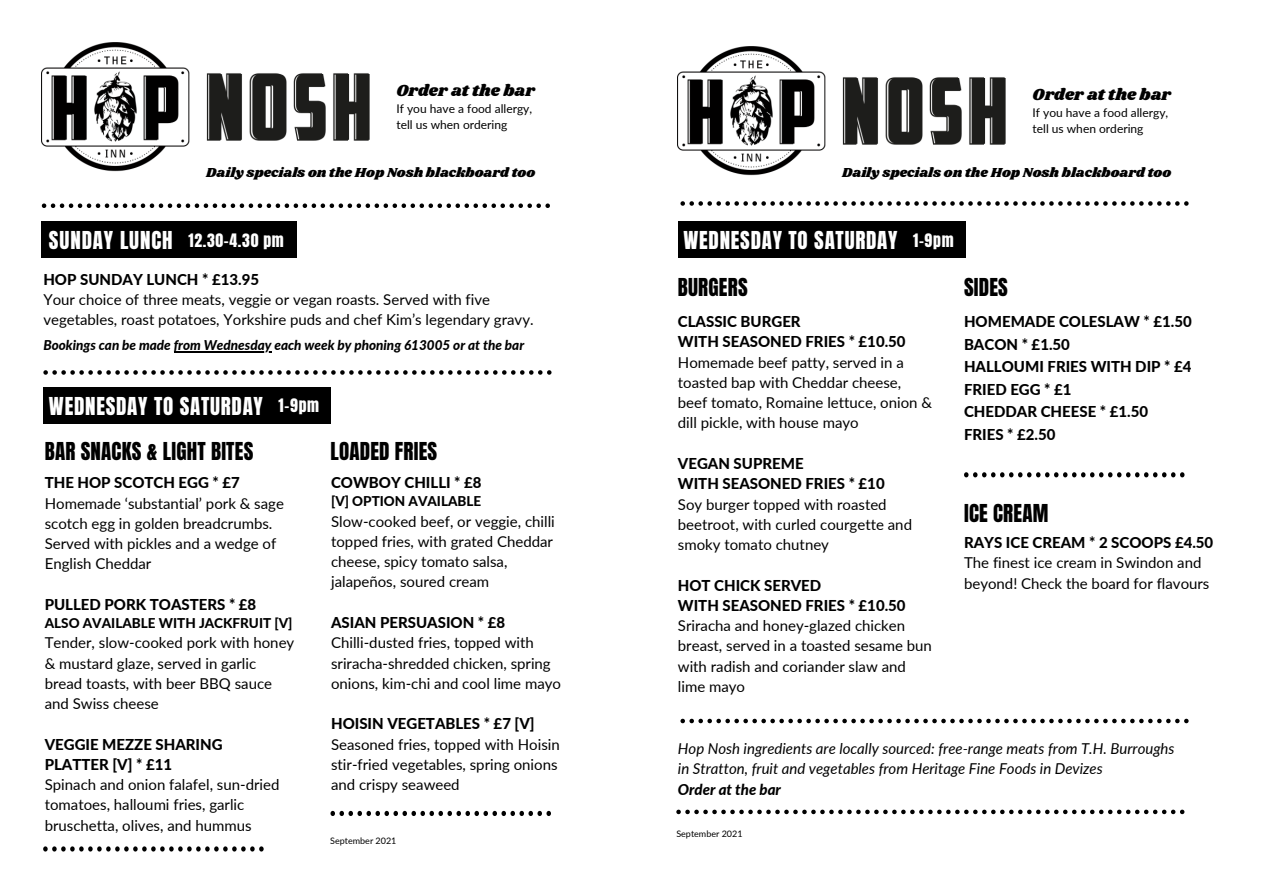
<style>
.page{position:relative;width:1263px;height:894px;background:#fff}
.page>*{position:absolute;margin:0;border:0;box-sizing:border-box;transform-origin:0 0}
.t1{font:21px "Anton";letter-spacing:.01em;color:#000}
.t2{font:21px "Anton";letter-spacing:.035em;color:#fff}
.t3{font:16.5px "Shrikhand";color:#000}
.t4{font:15.75px "Anton";letter-spacing:.04em;color:#fff}
.t5{font:15px/20.2px "Lato";color:#000}
.t6{font:800 15px "Lato";color:#000}
.t7{font:italic 15px "Lato";color:#000}
.t8{font:italic 800 15px "Lato";color:#000}
.t9{font:13.5px "Shrikhand";color:#000}
.t10{font:italic 800 13.5px "Lato";color:#000}
.t11{font:800 13.5px "Lato";color:#000}
.t12{font:12px "Lato";color:#000}
.t13{font:9px "Lato";color:#000}
</style>
<div class="page">
<svg style="left:330px;top:810px;width:221px;height:5px"></svg>
<svg style="left:43px;top:370px;width:508px;height:4px"></svg>
<svg style="left:680px;top:718px;width:509px;height:5px"></svg>
<svg style="left:676px;top:809px;width:508px;height:4px"></svg>
<svg style="left:42px;top:203px;width:508px;height:5px"></svg>
<svg style="left:680px;top:201px;width:509px;height:5px"></svg>
<svg style="left:964px;top:472px;width:220px;height:5px"></svg>
<svg style="left:43px;top:846px;width:221px;height:5px"></svg>
<img style="left:41px;top:42px;width:329px;height:130px">
<img style="left:677px;top:46px;width:329px;height:130px">
<hr style="left:174px;top:351px;width:98px;height:1px;background:#000">
<div style="left:42px;top:221px;width:255px;height:36px;background:#000"></div>
<div style="left:43px;top:387px;width:288px;height:36px;background:#000"></div>
<div style="left:678px;top:221px;width:288px;height:36px;background:#000"></div>
<p class="t3" style="left:396px;top:79px;width:140px">Order at the bar</p>
<p class="t12" style="left:396px;top:101px;width:137px">If you have a food allergy,</p>
<p class="t12" style="left:396px;top:117px;width:112px">tell us when ordering</p>
<p class="t3" style="left:1032px;top:83px;width:140px">Order at the bar</p>
<p class="t12" style="left:1032px;top:105px;width:137px">If you have a food allergy,</p>
<p class="t12" style="left:1032px;top:121px;width:112px">tell us when ordering</p>
<p class="t9" style="left:206px;top:163px;width:331px">Daily specials on the Hop Nosh blackboard too</p>
<p class="t9" style="left:842px;top:163px;width:331px">Daily specials on the Hop Nosh blackboard too</p>
<p class="t2" style="left:49px;top:225px;width:125px">SUNDAY LUNCH</p>
<p class="t4" style="left:188px;top:229px;width:97px">12.30–4.30 pm</p>
<p class="t6" style="left:43px;top:270px;width:217px">HOP SUNDAY LUNCH * £13.95</p>
<p class="t5" style="left:43px;top:289px;width:492px">Your choice of three meats, veggie or vegan roasts. Served with five vegetables, roast potatoes, Yorkshire puds and chef Kim’s legendary gravy.</p>
<p class="t10" style="left:43px;top:337px;width:482px">Bookings can be made from Wednesday each week by phoning 613005 or at the bar</p>
<p class="t2" style="left:49px;top:391px;width:216px">WEDNESDAY TO SATURDAY</p>
<p class="t4" style="left:279px;top:394px;width:42px">1–9pm</p>
<p class="t1" style="left:45px;top:436px;width:210px">BAR SNACKS &amp; LIGHT BITES</p>
<p class="t1" style="left:330px;top:436px;width:108px">LOADED FRIES</p>
<p class="t6" style="left:45px;top:473px;width:197px">THE HOP SCOTCH EGG * £7</p>
<p class="t5" style="left:45px;top:492px;width:241px">Homemade ‘substantial’ pork &amp; sage scotch egg in golden breadcrumbs.<br>Served with pickles and a wedge of<br>English Cheddar</p>
<p class="t6" style="left:45px;top:595px;width:213px">PULLED PORK TOASTERS * £8</p>
<p class="t11" style="left:45px;top:614px;width:249px">ALSO AVAILABLE WITH JACKFRUIT [V]</p>
<p class="t5" style="left:45px;top:632px;width:251px">Tender, slow-cooked pork with honey &amp; mustard glaze, served in garlic</p>
<p class="t5" style="left:45px;top:672px;width:229px">bread toasts, with beer BBQ sauce</p>
<p class="t5" style="left:45px;top:693px;width:116px">and Swiss cheese</p>
<p class="t6" style="left:45px;top:734px;width:179px">VEGGIE MEZZE SHARING</p>
<p class="t6" style="left:45px;top:754px;width:129px">PLATTER [V] * £11</p>
<p class="t5" style="left:45px;top:774px;width:236px">Spinach and onion falafel, sun-dried tomatoes, halloumi fries, garlic bruschetta, olives, and hummus</p>
<p class="t6" style="left:331px;top:473px;width:152px">COWBOY CHILLI * £8</p>
<p class="t11" style="left:331px;top:493px;width:152px">[V] OPTION AVAILABLE</p>
<p class="t5" style="left:331px;top:510px;width:225px;text-align:justify">Slow-cooked beef, or veggie, chilli topped fries, with grated Cheddar cheese, spicy tomato salsa,</p>
<p class="t5" style="left:331px;top:571px;width:160px">jalapeños, soured cream</p>
<p class="t6" style="left:331px;top:613px;width:176px">ASIAN PERSUASION * £8</p>
<p class="t5" style="left:331px;top:632px;width:231px">Chilli-dusted fries, topped with sriracha-shredded chicken, spring onions, kim-chi and cool lime mayo</p>
<p class="t6" style="left:331px;top:714px;width:205px">HOISIN VEGETABLES * £7 [V]</p>
<p class="t5" style="left:331px;top:733px;width:230px">Seasoned fries, topped with Hoisin stir-fried vegetables, spring onions</p>
<p class="t5" style="left:331px;top:774px;width:130px">and crispy seaweed</p>
<p class="t13" style="left:330px;top:835px;width:68px">September 2021</p>
<p class="t2" style="left:683px;top:225px;width:216px">WEDNESDAY TO SATURDAY</p>
<p class="t4" style="left:913px;top:228px;width:42px">1–9pm</p>
<p class="t1" style="left:678px;top:272px;width:71px">BURGERS</p>
<p class="t1" style="left:964px;top:272px;width:45px">SIDES</p>
<p class="t6" style="left:678px;top:312px;width:124px">CLASSIC BURGER</p>
<p class="t6" style="left:678px;top:332px;width:229px">WITH SEASONED FRIES * £10.50</p>
<p class="t5" style="left:678px;top:351px;width:256px">Homemade beef patty, served in a toasted bap with Cheddar cheese, beef tomato, Romaine lettuce, onion &amp; dill pickle, with house mayo</p>
<p class="t6" style="left:678px;top:454px;width:127px">VEGAN SUPREME</p>
<p class="t6" style="left:678px;top:474px;width:208px">WITH SEASONED FRIES * £10</p>
<p class="t5" style="left:678px;top:493px;width:236px">Soy burger topped with roasted beetroot, with curled courgette and smoky tomato chutney</p>
<p class="t6" style="left:678px;top:575px;width:145px">HOT CHICK SERVED</p>
<p class="t6" style="left:678px;top:596px;width:229px">WITH SEASONED FRIES * £10.50</p>
<p class="t5" style="left:678px;top:615px;width:256px">Sriracha and honey-glazed chicken breast, served in a toasted sesame bun with radish and coriander slaw and lime mayo</p>
<p class="t6" style="left:964px;top:312px;width:229px">HOMEMADE COLESLAW * £1.50</p>
<p class="t6" style="left:964px;top:334px;width:107px">BACON * £1.50</p>
<p class="t6" style="left:964px;top:357px;width:229px">HALLOUMI FRIES WITH DIP * £4</p>
<p class="t6" style="left:964px;top:379px;width:109px">FRIED EGG * £1</p>
<p class="t6" style="left:964px;top:402px;width:186px">CHEDDAR CHEESE * £1.50</p>
<p class="t6" style="left:964px;top:424px;width:93px">FRIES * £2.50</p>
<p class="t1" style="left:964px;top:497px;width:86px">ICE CREAM</p>
<p class="t6" style="left:964px;top:533px;width:251px">RAYS ICE CREAM * 2 SCOOPS £4.50</p>
<p class="t5" style="left:964px;top:552px;width:247px">The finest ice cream in Swindon and beyond! Check the board for flavours</p>
<p class="t7" style="left:678px;top:739px;width:498px">Hop Nosh ingredients are locally sourced: free-range meats from T.H. Burroughs</p>
<p class="t7" style="left:678px;top:759px;width:426px">in Stratton, fruit and vegetables from Heritage Fine Foods in Devizes</p>
<p class="t8" style="left:678px;top:779px;width:105px">Order at the bar</p>
<p class="t13" style="left:676px;top:827px;width:68px">September 2021</p>
</div>
